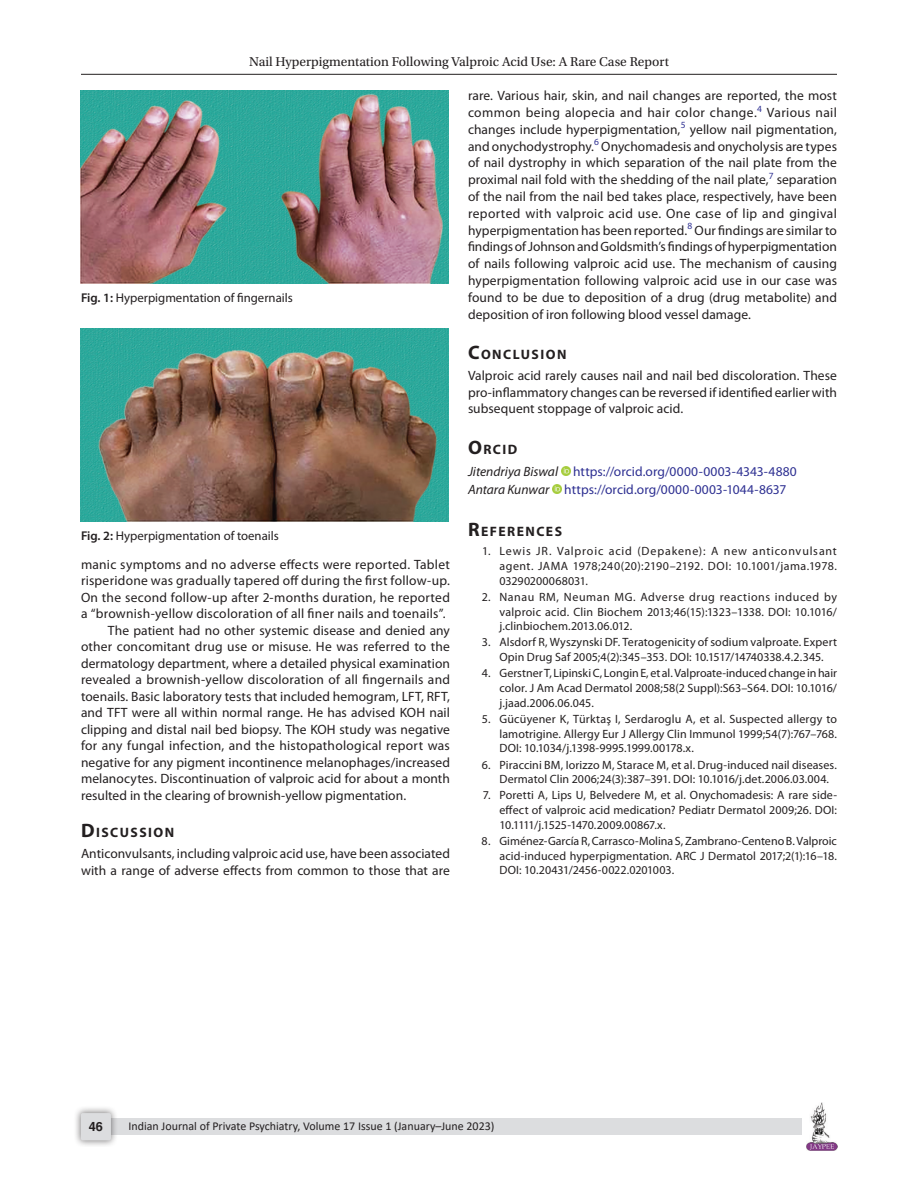
<style>
.page{position:relative;width:918px;height:1188px;background:#fff}
.page>*{position:absolute;margin:0;border:0;box-sizing:border-box;transform-origin:0 0}
.Head-1{font:700 13.65px "Myriad Pro";letter-spacing:.105em;color:#231f20}
.Para-NoIndent{font:13.5px/16.8px "Myriad Pro";letter-spacing:.005em;color:#231f20;text-align:justify}
.Para-Indent{font:13.5px/16.5px "Myriad Pro";letter-spacing:.005em;color:#231f20;text-align:justify}
.Para-NoIndent-2{font:13.5px "Myriad Pro";letter-spacing:.005em;color:#2e3092}
.t1{font:13.5px "Utopia Std";color:#231f20}
.FigCaption{font:12.75px "Myriad Pro";color:#231f20}
.t2{font:700 12.75px "Helvetica LT Std";color:#231f20}
.References{font:12px/14.7px "Myriad Pro";letter-spacing:.005em;color:#231f20;text-align:justify}
.t3{font:12px "Calibri";color:#231f20}
.s1{font-weight:600}
.s2{font-size:19.5px}
.s3{font-style:italic;color:#231f20}
</style>
<div class="page">
<hr style="left:81px;top:74px;width:756px;height:1px;background:#231f20">
<img style="left:807px;top:1103px;width:30px;height:48px">
<div style="left:96px;top:1119px;width:706px;height:16px;background:#dcdddf"></div>
<div style="left:73px;top:1106px;width:45px;height:41px;background:#231f20;opacity:.61"></div>
<div style="left:81px;top:1113px;width:30px;height:27px;background:#dcdddf;border-radius:2px"></div>
<svg style="left:561px;top:467px;width:9px;height:9px"></svg>
<svg style="left:552px;top:485px;width:9px;height:9px"></svg>
<img style="left:81px;top:328px;width:367px;height:194px">
<img style="left:81px;top:90px;width:367px;height:193px">
<p class="t1" style="left:249px;top:55px;width:421px">Nail Hyperpigmentation Following Valproic Acid Use: A Rare Case Report</p>
<p class="FigCaption" style="left:81px;top:290px;width:213px"><span class="s1">Fig. 1:</span> Hyperpigmentation of fingernails</p>
<p class="FigCaption" style="left:81px;top:528px;width:199px"><span class="s1">Fig. 2:</span> Hyperpigmentation of toenails</p>
<p class="Para-NoIndent" style="left:81px;top:556px;width:371px">manic symptoms and no adverse effects were reported. Tablet risperidone was gradually tapered off during the first follow-up.<br>On the second follow-up after 2-months duration, he reported a “brownish-yellow discoloration of all finer nails and toenails”.</p>
<p class="Para-Indent" style="left:81px;top:622px;width:371px;text-indent:27px">The patient had no other systemic disease and denied any other concomitant drug use or misuse. He was referred to the dermatology department, where a detailed physical examination revealed a brownish-yellow discoloration of all fingernails and toenails. Basic laboratory tests that included hemogram, LFT, RFT, and TFT were all within normal range. He has advised KOH nail clipping and distal nail bed biopsy. The KOH study was negative for any fungal infection, and the histopathological report was negative for any pigment incontinence melanophages/increased melanocytes. Discontinuation of valproic acid for about a month resulted in the clearing of brownish-yellow pigmentation.</p>
<p class="Head-1" style="left:81px;top:824px;width:95px"><span class="s2">D</span>ISCUSSION</p>
<p class="Para-NoIndent" style="left:81px;top:845px;width:371px">Anticonvulsants, including valproic acid use, have been associated with a range of adverse effects from common to those that are</p>
<p class="Para-NoIndent" style="left:468px;top:87px;width:371px">rare. Various hair, skin, and nail changes are reported, the most common being alopecia and hair color change.<sup>4</sup> Various nail changes include hyperpigmentation,<sup>5</sup> yellow nail pigmentation, and onychodystrophy.<sup>6</sup> Onychomadesis and onycholysis are types of nail dystrophy in which separation of the nail plate from the proximal nail fold with the shedding of the nail plate,<sup>7</sup> separation of the nail from the nail bed takes place, respectively, have been reported with valproic acid use. One case of lip and gingival hyperpigmentation has been reported.<sup>8</sup> Our findings are similar to findings of Johnson and Goldsmith’s findings of hyperpigmentation of nails following valproic acid use. The mechanism of causing hyperpigmentation following valproic acid use in our case was found to be due to deposition of a drug (drug metabolite) and deposition of iron following blood vessel damage.</p>
<p class="Head-1" style="left:468px;top:346px;width:100px"><span class="s2">C</span>ONCLUSION</p>
<p class="Para-NoIndent" style="left:468px;top:367px;width:371px">Valproic acid rarely causes nail and nail bed discoloration. These pro-inflammatory changes can be reversed if identified earlier with subsequent stoppage of valproic acid.</p>
<p class="Head-1" style="left:468px;top:440px;width:51px"><span class="s2">O</span>RCID</p>
<p class="Para-NoIndent-2" style="left:468px;top:463px;width:330px"><span class="s3">Jitendriya Biswal</span> https://orcid.org/0000-0003-4343-4880</p>
<p class="Para-NoIndent-2" style="left:468px;top:481px;width:320px"><span class="s3">Antara Kunwar</span> https://orcid.org/0000-0003-1044-8637</p>
<p class="Head-1" style="left:468px;top:523px;width:96px"><span class="s2">R</span>EFERENCES</p>
<p class="References" style="left:500px;top:544px;width:339px;text-indent:-17px">1. Lewis JR. Valproic acid (Depakene): A new anticonvulsant agent. JAMA 1978;240(20):2190–2192. DOI: 10.1001/jama.1978.<br>03290200068031.</p>
<p class="References" style="left:500px;top:589px;width:339px;text-indent:-18px">2. Nanau RM, Neuman MG. Adverse drug reactions induced by valproic acid. Clin Biochem 2013;46(15):1323–1338. DOI: 10.1016/ j.clinbiochem.2013.06.012.</p>
<p class="References" style="left:482px;top:635px;width:357px;text-align:center">3. Alsdorf R, Wyszynski DF. Teratogenicity of sodium valproate. Expert<br>Opin Drug Saf 2005;4(2):345–353. DOI: 10.1517/14740338.4.2.345.</p>
<p class="References" style="left:500px;top:666px;width:339px;text-indent:-18px">4. Gerstner T, Lipinski C, Longin E, et al. Valproate-induced change in hair color. J Am Acad Dermatol 2008;58(2 Suppl):S63–S64. DOI: 10.1016/ j.jaad.2006.06.045.</p>
<p class="References" style="left:500px;top:711px;width:339px;text-indent:-18px">5. Gücüyener K, Türktaş I, Serdaroglu A, et al. Suspected allergy to lamotrigine. Allergy Eur J Allergy Clin Immunol 1999;54(7):767–768.<br>DOI: 10.1034/j.1398-9995.1999.00178.x.</p>
<p class="References" style="left:500px;top:757px;width:339px;text-indent:-18px">6. Piraccini BM, Iorizzo M, Starace M, et al. Drug-induced nail diseases.<br>Dermatol Clin 2006;24(3):387–391. DOI: 10.1016/j.det.2006.03.004.</p>
<p class="References" style="left:500px;top:788px;width:339px;text-indent:-17px">7. Poretti A, Lips U, Belvedere M, et al. Onychomadesis: A rare side&shy;effect of valproic acid medication? Pediatr Dermatol 2009;26. DOI:<br>10.1111/j.1525-1470.2009.00867.x.</p>
<p class="References" style="left:500px;top:833px;width:339px;text-indent:-18px">8. Giménez-García R, Carrasco-Molina S, Zambrano-Centeno B. Valproic acid-induced hyperpigmentation. ARC J Dermatol 2017;2(1):16–18.<br>DOI: 10.20431/2456-0022.0201003.</p>
<p class="t2" style="left:89px;top:1119px;width:16px">46</p>
<p class="t3" style="left:128px;top:1117px;width:368px">Indian Journal of Private Psychiatry, Volume 17 Issue 1 (January–June 2023)</p>
</div>
